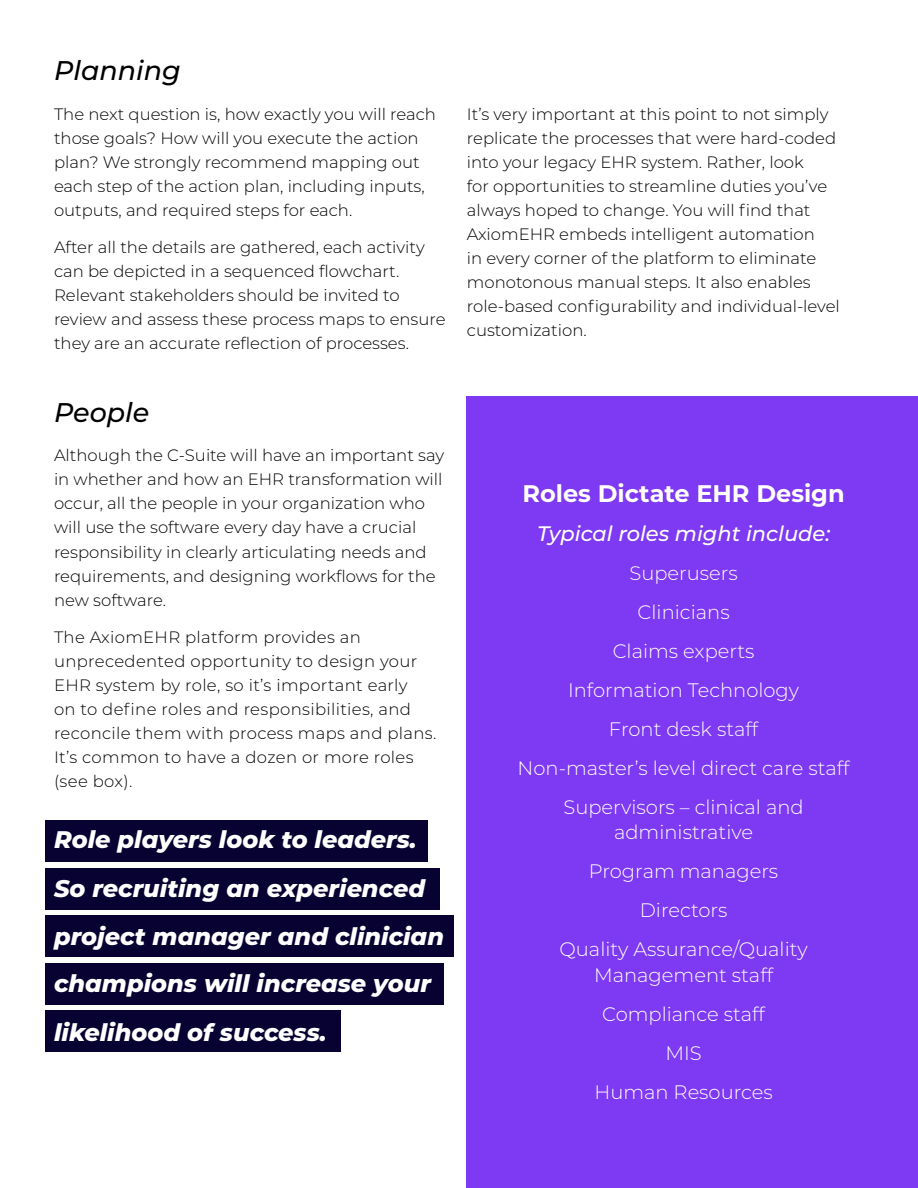
<style>
.page{position:relative;width:918px;height:1188px;background:#fff}
.page>*{position:absolute;margin:0;border:0;box-sizing:border-box;transform-origin:0 0}
.t1{font:italic 500 27px "Montserrat";color:#000}
.t2{font:italic 800 24px/48px "Montserrat";color:#fff}
.t3{font:700 24px "Montserrat";color:#fff}
.t4{font:italic 500 21px "Montserrat";color:#fff}
.t5{font:300 19.5px/39px "Montserrat";color:#fff;text-align:center}
.t6{font:300 16.5px/24px "Montserrat";color:#000}
.t7{font:300 16.5px/24px "Montserrat";letter-spacing:.02em;color:#000}
</style>
<div class="page">
<div style="left:467px;top:396px;width:451px;height:792px;background:#7e3af2"></div>
<div style="left:45px;top:821px;width:383px;height:41px;background:#070231"></div>
<div style="left:45px;top:868px;width:395px;height:41px;background:#070231"></div>
<div style="left:45px;top:916px;width:409px;height:41px;background:#070231"></div>
<div style="left:45px;top:963px;width:399px;height:41px;background:#070231"></div>
<div style="left:45px;top:1011px;width:295px;height:41px;background:#070231"></div>
<h1 class="t1" style="left:54px;top:52px;width:128px">Planning</h1>
<p class="t6" style="left:54px;top:101px;width:383px">The next question is, how exactly you will reach those goals? How will you execute the action plan? We strongly recommend mapping out each step of the action plan, including inputs, outputs, and required steps for each.</p>
<p class="t6" style="left:54px;top:235px;width:393px">After all the details are gathered, each activity can be depicted in a sequenced flowchart.<br>Relevant stakeholders should be invited to review and assess these process maps to ensure they are an accurate reflection of processes.</p>
<h1 class="t1" style="left:54px;top:394px;width:97px">People</h1>
<p class="t6" style="left:54px;top:443px;width:392px">Although the C-Suite will have an important say in whether and how an EHR transformation will occur, all the people in your organization who will use the software every day have a crucial responsibility in clearly articulating needs and requirements, and designing workflows for the new software.</p>
<p class="t7" style="left:54px;top:625px;width:384px">The AxiomEHR platform provides an unprecedented opportunity to design your EHR system by role, so it’s important early<br>on to define roles and responsibilities, and reconcile them with process maps and plans.<br>It’s common to have a dozen or more roles (see box).</p>
<h2 class="t2" style="left:54px;top:814px;width:392px">Role players look to leaders.<br>So recruiting an experienced project manager and clinician champions will increase your</h2>
<h2 class="t2" style="left:54px;top:1007px;width:274px">likelihood of success.</h2>
<p class="t6" style="left:467px;top:101px;width:375px">It’s very important at this point to not simply replicate the processes that were hard-coded into your legacy EHR system. Rather, look<br>for opportunities to streamline duties you’ve always hoped to change. You will find that AxiomEHR embeds intelligent automation<br>in every corner of the platform to eliminate monotonous manual steps. It also enables role-based configurability and individual-level customization.</p>
<h2 class="t3" style="left:523px;top:476px;width:324px">Roles Dictate EHR Design</h2>
<p class="t4" style="left:537px;top:519px;width:295px">Typical roles might include:</p>
<p class="t5" style="left:518px;top:553px;width:333px">Superusers<br>Clinicians<br>Claims experts<br>Information Technology<br>Front desk staff<br>Non-master’s level direct care staff<br>Supervisors – clinical and</p>
<p class="t5" style="left:560px;top:812px;width:250px">administrative<br>Program managers<br>Directors<br>Quality Assurance/Quality</p>
<p class="t5" style="left:594px;top:955px;width:181px">Management staff<br>Compliance staff<br>MIS<br>Human Resources</p>
</div>
